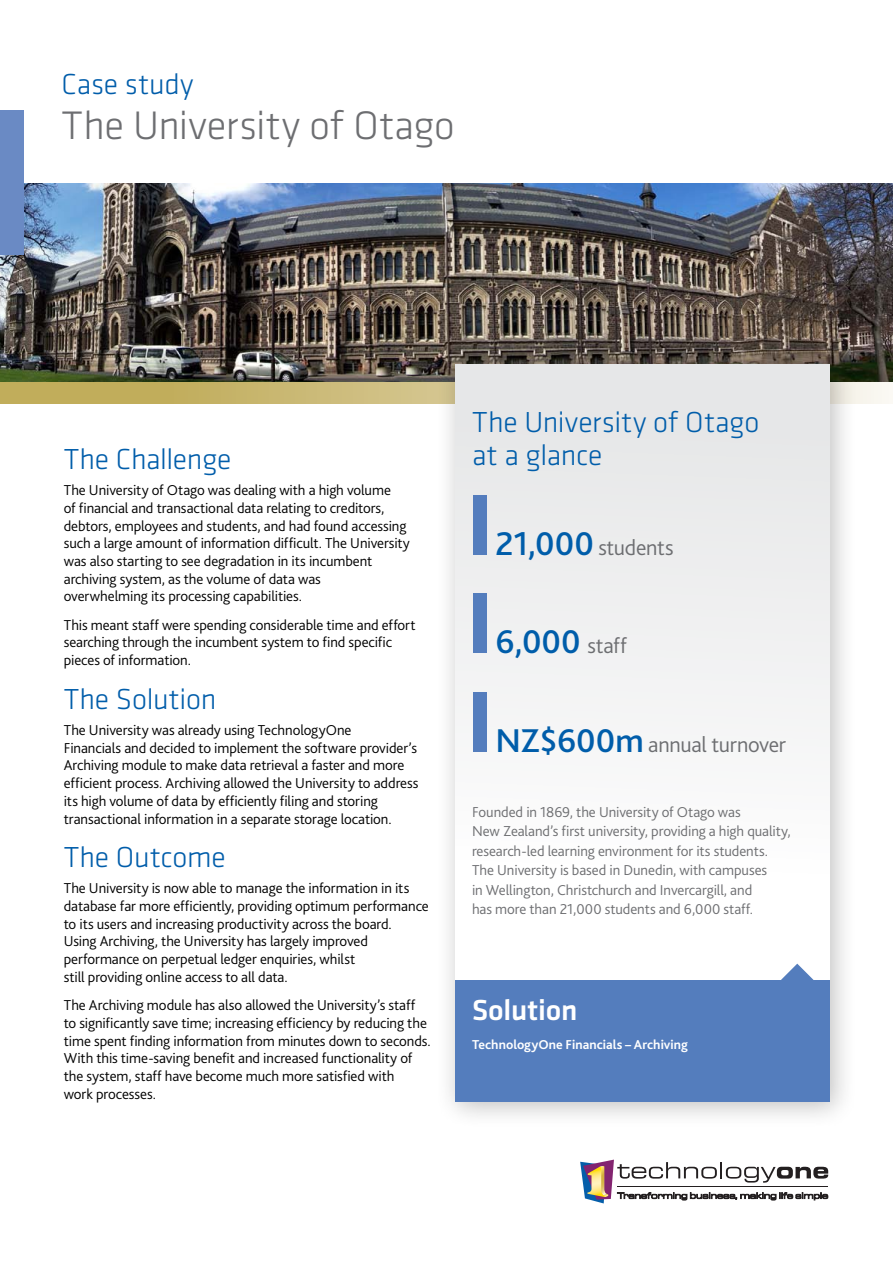
<style>
.page{position:relative;width:893px;height:1263px;background:#fff}
.page>*{position:absolute;margin:0;border:0;box-sizing:border-box;transform-origin:0 0}
.t1{font:300 41.25px "Klavika";letter-spacing:-.005em;color:#6d6e71}
.t2{font:500 34.5px "Bliss 2";color:#005daa}
.t3{font:300 30px/33px "Klavika";letter-spacing:-.01em;color:#005daa}
.t4{font:500 30px "Klavika";letter-spacing:-.01em;color:#fff}
.t5{font:300 22.5px "Bliss 2";letter-spacing:-.015em;color:#6d6e71}
.t6{font:300 15px/17.7px "Bliss 2";letter-spacing:-.005em;color:#000}
.t7{font:300 15px/19.5px "Bliss 2";letter-spacing:-.005em;color:#6d6e71}
.t8{font:700 13.5px "Bliss 2";letter-spacing:.005em;color:#fff}
.s1{font-weight:500;font-size:34.5px;color:#005daa}
.s2{font-weight:300;font-size:22.5px;color:#6d6e71}
</style>
<div class="page">
<img style="left:0;top:184px;width:893px;height:199px">
<svg style="left:580px;top:1159px;width:248px;height:44px"></svg>
<svg style="left:0;top:383px;width:893px;height:21px"></svg>
<div style="left:0;top:111px;width:23px;height:144px;background:#6a8ac4"></div>
<div style="left:435px;top:345px;width:423px;height:784px;background:#000;opacity:.25"></div>
<div style="left:455px;top:364px;width:374px;height:737px;background:linear-gradient(to right,#f3f3f4,#f2f3f3)"></div>
<div style="left:455px;top:980px;width:374px;height:121px;background:#547dbd"></div>
<svg style="left:781px;top:964px;width:32px;height:16px"></svg>
<div style="left:473px;top:692px;width:14px;height:60px;background:#547dbd"></div>
<div style="left:473px;top:593px;width:14px;height:60px;background:#547dbd"></div>
<div style="left:473px;top:495px;width:14px;height:59px;background:#547dbd"></div>
<h3 class="t3" style="left:62px;top:67px;width:133px">Case study</h3>
<h1 class="t1" style="left:62px;top:100px;width:395px">The University of Otago</h1>
<h3 class="t3" style="left:64px;top:442px;width:169px">The Challenge</h3>
<p class="t6" style="left:64px;top:481px;width:348px">The University of Otago was dealing with a high volume<br>of financial and transactional data relating to creditors, debtors, employees and students, and had found accessing such a large amount of information difficult. The University was also starting to see degradation in its incumbent archiving system, as the volume of data was<br>overwhelming its processing capabilities.</p>
<p class="t6" style="left:64px;top:615px;width:353px">This meant staff were spending considerable time and effort searching through the incumbent system to find specific pieces of information.</p>
<h3 class="t3" style="left:64px;top:682px;width:154px">The Solution</h3>
<p class="t6" style="left:64px;top:721px;width:356px">The University was already using TechnologyOne<br>Financials and decided to implement the software provider’s Archiving module to make data retrieval a faster and more efficient process. Archiving allowed the University to address its high volume of data by efficiently filing and storing transactional information in a separate storage location.</p>
<h3 class="t3" style="left:64px;top:840px;width:163px">The Outcome</h3>
<p class="t6" style="left:64px;top:879px;width:367px">The University is now able to manage the information in its database far more efficiently, providing optimum performance to its users and increasing productivity across the board.<br>Using Archiving, the University has largely improved performance on perpetual ledger enquiries, whilst<br>still providing online access to all data.</p>
<p class="t6" style="left:64px;top:996px;width:369px">The Archiving module has also allowed the University’s staff to significantly save time; increasing efficiency by reducing the time spent finding information from minutes down to seconds.<br>With this time-saving benefit and increased functionality of the system, staff have become much more satisfied with<br>work processes.</p>
<h3 class="t3" style="left:472px;top:405px;width:289px">The University of Otago at a glance</h3>
<h3 class="t5" style="left:496px;top:533px;width:179px"><span class="s1">21,000</span> students</h3>
<h2 class="t2" style="left:496px;top:620px;width:133px">6,000 <span class="s2">staff</span></h2>
<h3 class="t5" style="left:496px;top:730px;width:292px"><span class="s1">NZ$600m</span> annual turnover</h3>
<p class="t7" style="left:472px;top:801px;width:320px">Founded in 1869, the University of Otago was<br>New Zealand’s first university, providing a high quality, research-led learning environment for its students.<br>The University is based in Dunedin, with campuses<br>in Wellington, Christchurch and Invercargill, and<br>has more than 21,000 students and 6,000 staff.</p>
<h3 class="t4" style="left:472px;top:990px;width:107px">Solution</h3>
<p class="t8" style="left:472px;top:1036px;width:217px">TechnologyOne Financials – Archiving</p>
</div>
